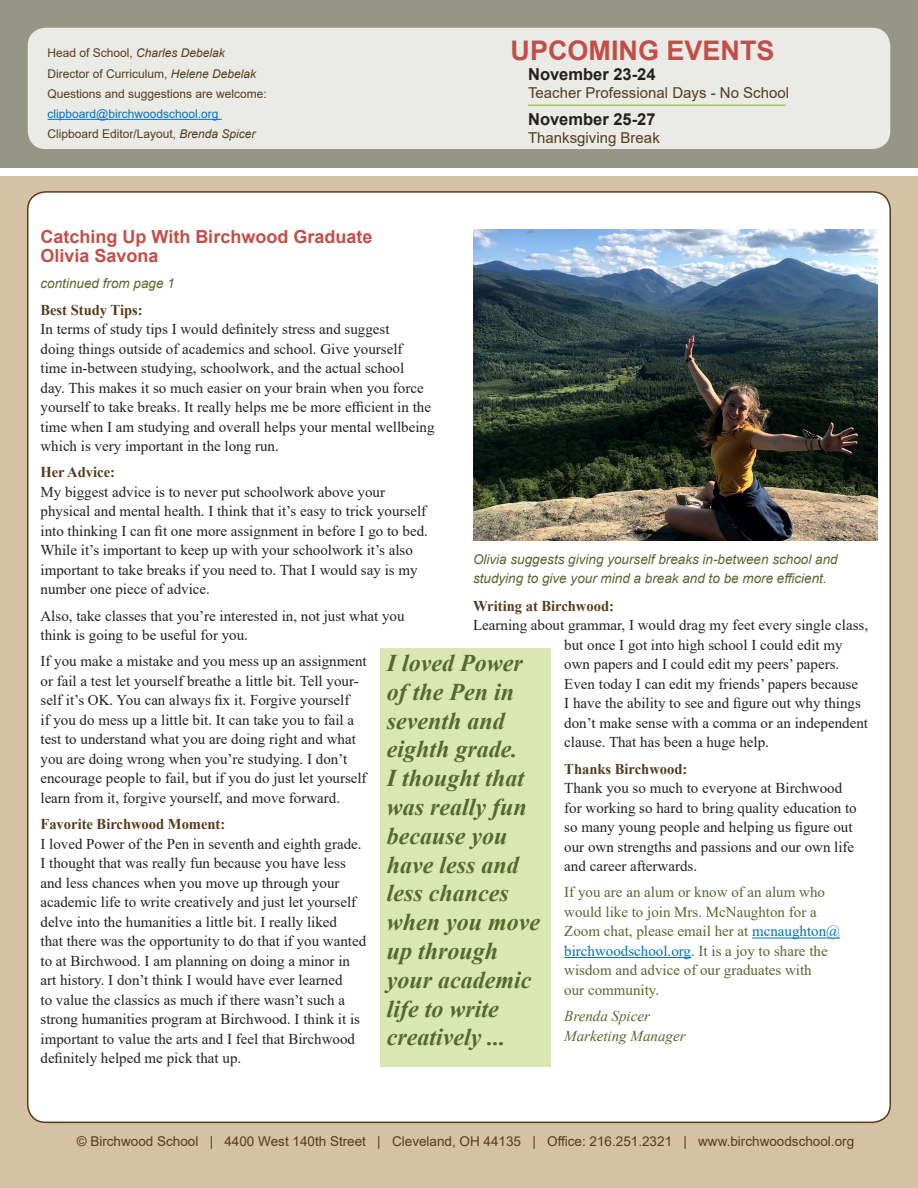
<style>
.page{position:relative;width:918px;height:1188px;background:#fff}
.page>*{position:absolute;margin:0;border:0;box-sizing:border-box;transform-origin:0 0}
.t1{font:700 27px "Arial";color:#c24f47}
.callout{font:italic 700 24px/28.8px "Times New Roman";color:#57672d}
.subhead{font:700 18px/19.5px "Arial";color:#c24f47}
.events_date{font:700 16.5px "Arial";color:#231f20}
.paragraph{font:15px/19.5px "Times New Roman";color:#231f20}
.paragraph-2{font:15px/19.5px "Times New Roman";color:#57672d}
.events_text{font:15px "Arial";color:#553c1c}
.paragraph-3{font:italic 15px/19.5px "Times New Roman";color:#57672d}
.paragraph-4{font:700 15px "Times New Roman";color:#553c1c}
.t2{font:italic 13.5px/19.5px "Arial";color:#57672d}
.t3{font:13.5px "Arial";color:#553c1c}
.contents_text{font:12px "Arial";color:#553c1c}
.contents_text-2{font:12px "Arial";color:#0072bc}
.contents_text-3{font:italic 12px "Arial";color:#553c1c}
.s1{font-style:normal}
.s2{font-style:italic}
.s3{font-weight:700;color:#553c1c}
.s4{color:#0072bc}
</style>
<div class="page">
<div style="left:0;top:176px;width:918px;height:1012px;background:#d5c1a3"></div>
<div style="left:0;top:0;width:918px;height:167px;background:#969686"></div>
<div style="left:28px;top:192px;width:862px;height:930px;background:#fff;border-radius:18px"></div>
<div style="left:28px;top:28px;width:862px;height:121px;background:#eaeae6;border-radius:18px"></div>
<hr style="left:528px;top:105px;width:257px;height:1px;background:#aacb47">
<hr style="left:48px;top:119px;width:174px;height:1px;background:#0072bc">
<hr style="left:752px;top:938px;width:88px;height:1px;background:#0072bc">
<hr style="left:564px;top:957px;width:127px;height:1px;background:#0072bc">
<div style="left:380px;top:648px;width:171px;height:418px;background:#dae7b3"></div>
<img style="left:473px;top:230px;width:405px;height:310px">
<p class="contents_text-3" style="left:48px;top:45px;width:179px"><span class="s1">Head of School,</span> Charles Debelak</p>
<p class="contents_text" style="left:48px;top:65px;width:210px">Director of Curriculum, <span class="s2">Helene Debelak</span></p>
<p class="contents_text" style="left:48px;top:85px;width:221px">Questions and suggestions are welcome:</p>
<p class="contents_text-2" style="left:48px;top:106px;width:172px">clipboard@birchwoodschool.org</p>
<p class="contents_text" style="left:48px;top:126px;width:210px">Clipboard Editor/Layout, <span class="s2">Brenda Spicer</span></p>
<p class="t1" style="left:511px;top:32px;width:266px">UPCOMING EVENTS</p>
<p class="events_date" style="left:528px;top:63px;width:129px">November 23-24</p>
<p class="events_text" style="left:528px;top:83px;width:262px">Teacher Professional Days - No School</p>
<p class="events_date" style="left:528px;top:107px;width:129px">November 25-27</p>
<p class="events_text" style="left:528px;top:127px;width:133px">Thanksgiving Break</p>
<p class="subhead" style="left:40px;top:227px;width:333px">Catching Up With Birchwood Graduate<br>Olivia Savona</p>
<p class="t2" style="left:40px;top:274px;width:136px">continued from page 1</p>
<p class="paragraph" style="left:40px;top:299px;width:396px"><span class="s3">Best Study Tips:<br></span>In terms of study tips I would definitely stress and suggest<br>doing things outside of academics and school. Give yourself<br>time in-between studying, schoolwork, and the actual school<br>day. This makes it so much easier on your brain when you force yourself to take breaks. It really helps me be more efficient in the time when I am studying and overall helps your mental wellbeing which is very important in the long run.</p>
<p class="paragraph" style="left:40px;top:462px;width:389px"><span class="s3">Her Advice:<br></span>My biggest advice is to never put schoolwork above your physical and mental health. I think that it’s easy to trick yourself into thinking I can fit one more assignment in before I go to bed.<br>While it’s important to keep up with your schoolwork it’s also important to take breaks if you need to. That I would say is my number one piece of advice.</p>
<p class="paragraph" style="left:40px;top:605px;width:366px">Also, take classes that you’re interested in, not just what you think is going to be useful for you.</p>
<p class="paragraph" style="left:40px;top:651px;width:328px">If you make a mistake and you mess up an assignment or fail a test let yourself breathe a little bit. Tell your&shy;self it’s OK. You can always fix it. Forgive yourself<br>if you do mess up a little bit. It can take you to fail a test to understand what you are doing right and what you are doing wrong when you’re studying. I don’t encourage people to fail, but if you do just let yourself learn from it, forgive yourself, and move forward.</p>
<p class="paragraph" style="left:40px;top:814px;width:327px"><span class="s3">Favorite Birchwood Moment:<br></span>I loved Power of the Pen in seventh and eighth grade.<br>I thought that was really fun because you have less and less chances when you move up through your academic life to write creatively and just let yourself delve into the humanities a little bit. I really liked<br>that there was the opportunity to do that if you wanted to at Birchwood. I am planning on doing a minor in art history. I don’t think I would have ever learned<br>to value the classics as much if there wasn’t such a strong humanities program at Birchwood. I think it is important to value the arts and I feel that Birchwood definitely helped me pick that up.</p>
<p class="t2" style="left:473px;top:549px;width:366px">Olivia suggests giving yourself breaks in-between school and studying to give your mind a break and to be more efficient.</p>
<p class="paragraph-4" style="left:473px;top:595px;width:142px">Writing at Birchwood:</p>
<p class="paragraph" style="left:473px;top:615px;width:397px">Learning about grammar, I would drag my feet every single class,</p>
<p class="paragraph" style="left:564px;top:635px;width:280px">but once I got into high school I could edit my</p>
<p class="paragraph" style="left:564px;top:654px;width:277px">own papers and I could edit my peers’ papers.</p>
<p class="paragraph" style="left:564px;top:674px;width:295px">Even today I can edit my friends’ papers because</p>
<p class="paragraph" style="left:564px;top:693px;width:298px">I have the ability to see and figure out why things</p>
<p class="paragraph" style="left:564px;top:713px;width:305px">don’t make sense with a comma or an independent</p>
<p class="paragraph" style="left:564px;top:732px;width:206px">clause. That has been a huge help.</p>
<p class="paragraph" style="left:564px;top:758px;width:294px"><span class="s3">Thanks Birchwood:<br></span>Thank you so much to everyone at Birchwood for working so hard to bring quality education to so many young people and helping us figure out our own strengths and passions and our own life and career afterwards.</p>
<p class="paragraph-2" style="left:564px;top:882px;width:277px">If you are an alum or know of an alum who would like to join Mrs. McNaughton for a Zoom chat, please email her at <span class="s4">mcnaughton@ birchwoodschool.org</span>. It is a joy to share the wisdom and advice of our graduates with<br>our community.</p>
<p class="paragraph-3" style="left:564px;top:1006px;width:123px">Brenda Spicer<br>Marketing Manager</p>
<p class="callout" style="left:387px;top:648px;width:155px">I loved Power of the Pen in seventh and eighth grade.<br>I thought that was really fun because you have less and less chances when you move up through your academic life to write creatively ...</p>
<p class="t3" style="left:77px;top:1132px;width:779px">© Birchwood School | 4400 West 140th Street | Cleveland, OH 44135 | Office: 216.251.2321 | www.birchwoodschool.org</p>
</div>
